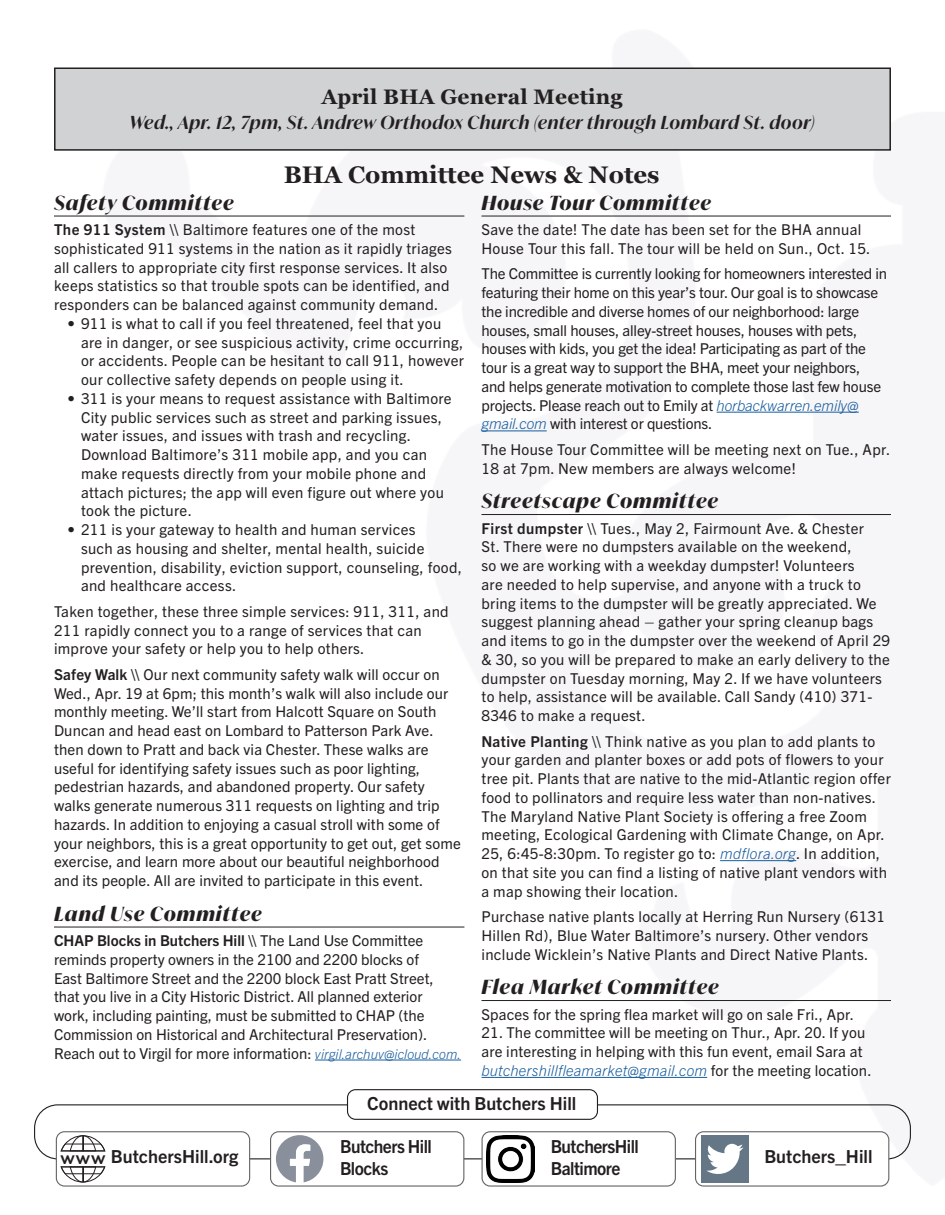
<style>
.page{position:relative;width:945px;height:1215px;background:#fff}
.page>*{position:absolute;margin:0;border:0;box-sizing:border-box;transform-origin:0 0}
.H2_ArticleTitles{font:700 24px "Georgia";color:#231f20}
.H2_ArticleTitles-2{font:700 21px "Georgia";letter-spacing:.01em;color:#231f20}
.t1{font:700 20.1px "Mr Eaves XL Mod OT";color:#231f20}
.H5_Committees{font:italic 700 19.5px "Ivy Mode";letter-spacing:.045em;color:#231f20}
.H4_Event_Details{font:italic 600 18px "Ivy Mode";letter-spacing:.03em;color:#231f20}
.t2{font:700 18px "Trade Gothic Next LT Pro";color:#231f20}
.t3{font:700 18px/21.6px "Trade Gothic Next LT Pro";letter-spacing:-.03em;color:#231f20;scale:.96 1}
.Body1_MainText{font:15px/18.8px "Trade Gothic Next LT Pro";letter-spacing:.02em;color:#231f20}
.Body1_MainText-2{font:15px/18.8px "Trade Gothic Next LT Pro";letter-spacing:-.01em;color:#231f20}
.Body1_MainText-3{font:15px/18.8px "Trade Gothic Next LT Pro";color:#231f20}
.s1{font-weight:700}
.s2{font-weight:300;font-style:italic;font-size:13.5px;color:#175d9e}
.s3{font-weight:300;font-style:italic;color:#175d9e}
</style>
<div class="page">
<div style="left:34px;top:1104px;width:877px;height:55px;border:1px solid #231f20;border-radius:23px"></div>
<div style="left:56px;top:1132px;width:194px;height:54px;background:#fff;border-radius:8px"></div>
<div style="left:56px;top:1131px;width:194px;height:56px;border:1px solid #656568;border-radius:8px"></div>
<div style="left:271px;top:1132px;width:193px;height:54px;background:#fff;border-radius:8px"></div>
<div style="left:270px;top:1131px;width:194px;height:56px;border:1px solid #656568;border-radius:8px"></div>
<div style="left:482px;top:1132px;width:193px;height:54px;background:#fff;border-radius:8px"></div>
<div style="left:482px;top:1131px;width:194px;height:56px;border:1px solid #656568;border-radius:8px"></div>
<div style="left:696px;top:1132px;width:193px;height:54px;background:#fff;border-radius:8px"></div>
<div style="left:695px;top:1131px;width:194px;height:56px;border:1px solid #656568;border-radius:8px"></div>
<div style="left:701px;top:1135px;width:48px;height:48px;background:#657786"></div>
<svg style="left:706px;top:1144px;width:37px;height:30px"></svg>
<svg style="left:276px;top:1135px;width:47px;height:48px"></svg>
<svg style="left:60px;top:1135px;width:46px;height:17px"></svg>
<svg style="left:60px;top:1166px;width:46px;height:17px"></svg>
<div style="left:348px;top:1090px;width:249px;height:29px;background:#fff;border-radius:8px"></div>
<div style="left:347px;top:1089px;width:251px;height:31px;border:1px solid #231f20;border-radius:8px"></div>
<img style="left:487px;top:1135px;width:47px;height:48px">
<div style="left:55px;top:68px;width:835px;height:82px;background:#d1d2d4"></div>
<div style="left:54px;top:68px;width:837px;height:83px;border:2px solid #231f20"></div>
<hr style="left:54px;top:216px;width:410px;height:1px;background:#231f20">
<hr style="left:54px;top:927px;width:410px;height:1px;background:#231f20">
<hr style="left:315px;top:1060px;width:146px;height:1px;background:#175d9e">
<hr style="left:482px;top:216px;width:409px;height:1px;background:#231f20">
<hr style="left:717px;top:412px;width:142px;height:1px;background:#175d9e">
<hr style="left:482px;top:431px;width:65px;height:1px;background:#175d9e">
<hr style="left:482px;top:514px;width:409px;height:1px;background:#231f20">
<hr style="left:720px;top:860px;width:76px;height:1px;background:#175d9e">
<hr style="left:482px;top:1000px;width:409px;height:1px;background:#231f20">
<hr style="left:482px;top:1077px;width:225px;height:1px;background:#175d9e">
<p class="H2_ArticleTitles-2" style="left:321px;top:81px;width:303px">April BHA General Meeting</p>
<p class="H4_Event_Details" style="left:130px;top:110px;width:687px">Wed., Apr. 12, 7pm, St. Andrew Orthodox Church (enter through Lombard St. door)</p>
<p class="H2_ArticleTitles" style="left:284px;top:157px;width:377px">BHA Committee News &amp; Notes</p>
<p class="H5_Committees" style="left:54px;top:189px;width:181px">Safety Committee</p>
<p class="Body1_MainText" style="left:54px;top:219px;width:399px"><span class="s1">The 911 System \\</span> Baltimore features one of the most sophisticated 911 systems in the nation as it rapidly triages all callers to appropriate city first response services. It also keeps statistics so that trouble spots can be identified, and responders can be balanced against community demand.</p>
<p class="Body1_MainText" style="left:81px;top:313px;width:385px;text-indent:-14px">• 911 is what to call if you feel threatened, feel that you are in danger, or see suspicious activity, crime occurring, or accidents. People can be hesitant to call 911, however our collective safety depends on people using it.</p>
<p class="Body1_MainText" style="left:81px;top:388px;width:372px;text-indent:-14px">• 311 is your means to request assistance with Baltimore City public services such as street and parking issues, water issues, and issues with trash and recycling.<br>Download Baltimore’s 311 mobile app, and you can make requests directly from your mobile phone and attach pictures; the app will even figure out where you took the picture.</p>
<p class="Body1_MainText" style="left:81px;top:519px;width:382px;text-indent:-14px">• 211 is your gateway to health and human services<br>such as housing and shelter, mental health, suicide prevention, disability, eviction support, counseling, food, and healthcare access.</p>
<p class="Body1_MainText" style="left:54px;top:601px;width:396px">Taken together, these three simple services: 911, 311, and<br>211 rapidly connect you to a range of services that can improve your safety or help you to help others.</p>
<p class="Body1_MainText" style="left:54px;top:664px;width:408px"><span class="s1">Safey Walk \\</span> Our next community safety walk will occur on Wed., Apr. 19 at 6pm; this month’s walk will also include our monthly meeting. We’ll start from Halcott Square on South Duncan and head east on Lombard to Patterson Park Ave. then down to Pratt and back via Chester. These walks are useful for identifying safety issues such as poor lighting, pedestrian hazards, and abandoned property. Our safety walks generate numerous 311 requests on lighting and trip hazards. In addition to enjoying a casual stroll with some of your neighbors, this is a great opportunity to get out, get some exercise, and learn more about our beautiful neighborhood and its people. All are invited to participate in this event.</p>
<p class="H5_Committees" style="left:54px;top:900px;width:209px">Land Use Committee</p>
<p class="Body1_MainText-3" style="left:54px;top:930px;width:409px"><span class="s1">CHAP Blocks in Butchers Hill \\</span> The Land Use Committee reminds property owners in the 2100 and 2200 blocks of<br>East Baltimore Street and the 2200 block East Pratt Street, that you live in a City Historic District. All planned exterior work, including painting, must be submitted to CHAP (the Commission on Historical and Architectural Preservation).<br>Reach out to Virgil for more information: <span class="s2">virgil.archuv@icloud.com.</span></p>
<p class="H5_Committees" style="left:482px;top:189px;width:231px">House Tour Committee</p>
<p class="Body1_MainText" style="left:482px;top:219px;width:390px">Save the date! The date has been set for the BHA annual<br>House Tour this fall. The tour will be held on Sun., Oct. 15.</p>
<p class="Body1_MainText-2" style="left:482px;top:264px;width:407px">The Committee is currently looking for homeowners interested in featuring their home on this year’s tour. Our goal is to showcase the incredible and diverse homes of our neighborhood: large houses, small houses, alley-street houses, houses with pets, houses with kids, you get the idea! Participating as part of the tour is a great way to support the BHA, meet your neighbors, and helps generate motivation to complete those last few house projects. Please reach out to Emily at <span class="s3">horbackwarren.emily@ gmail.com</span> with interest or questions.</p>
<p class="Body1_MainText" style="left:482px;top:439px;width:410px">The House Tour Committee will be meeting next on Tue., Apr.<br>18 at 7pm. New members are always welcome!</p>
<p class="H5_Committees" style="left:482px;top:488px;width:238px">Streetscape Committee</p>
<p class="Body1_MainText" style="left:482px;top:518px;width:410px"><span class="s1">First dumpster \\</span> Tues., May 2, Fairmount Ave. &amp; Chester<br>St. There were no dumpsters available on the weekend,<br>so we are working with a weekday dumpster! Volunteers<br>are needed to help supervise, and anyone with a truck to bring items to the dumpster will be greatly appreciated. We suggest planning ahead – gather your spring cleanup bags and items to go in the dumpster over the weekend of April 29 &amp; 30, so you will be prepared to make an early delivery to the dumpster on Tuesday morning, May 2. If we have volunteers to help, assistance will be available. Call Sandy (410) 371- 8346 to make a request.</p>
<p class="Body1_MainText" style="left:482px;top:731px;width:411px"><span class="s1">Native Planting \\</span> Think native as you plan to add plants to your garden and planter boxes or add pots of flowers to your tree pit. Plants that are native to the mid-Atlantic region offer food to pollinators and require less water than non-natives.<br>The Maryland Native Plant Society is offering a free Zoom meeting, Ecological Gardening with Climate Change, on Apr.<br>25, 6:45-8:30pm. To register go to: <span class="s3">mdflora.org</span>. In addition, on that site you can find a listing of native plant vendors with a map showing their location.</p>
<p class="Body1_MainText" style="left:482px;top:906px;width:405px">Purchase native plants locally at Herring Run Nursery (6131<br>Hillen Rd), Blue Water Baltimore’s nursery. Other vendors include Wicklein’s Native Plants and Direct Native Plants.</p>
<p class="H5_Committees" style="left:482px;top:974px;width:239px">Flea Market Committee</p>
<p class="Body1_MainText" style="left:482px;top:1004px;width:374px">Spaces for the spring flea market will go on sale Fri., Apr.</p>
<p class="Body1_MainText" style="left:482px;top:1023px;width:392px">21. The committee will be meeting on Thur., Apr. 20. If you are interesting in helping with this fun event, email Sara at <span class="s3">butchershillfleamarket@gmail.com</span> for the meeting location.</p>
<p class="t1" style="left:60px;top:1148px;width:47px">www</p>
<p class="t2" style="left:111px;top:1144px;width:129px">ButchersHill.org</p>
<p class="t2" style="left:367px;top:1091px;width:211px">Connect with Butchers Hill</p>
<p class="t3" style="left:340px;top:1135px;width:97px">Butchers Hill<br>Blocks</p>
<p class="t3" style="left:551px;top:1135px;width:93px">ButchersHill<br>Baltimore</p>
<p class="t2" style="left:764px;top:1144px;width:110px">Butchers_Hill</p>
</div>
